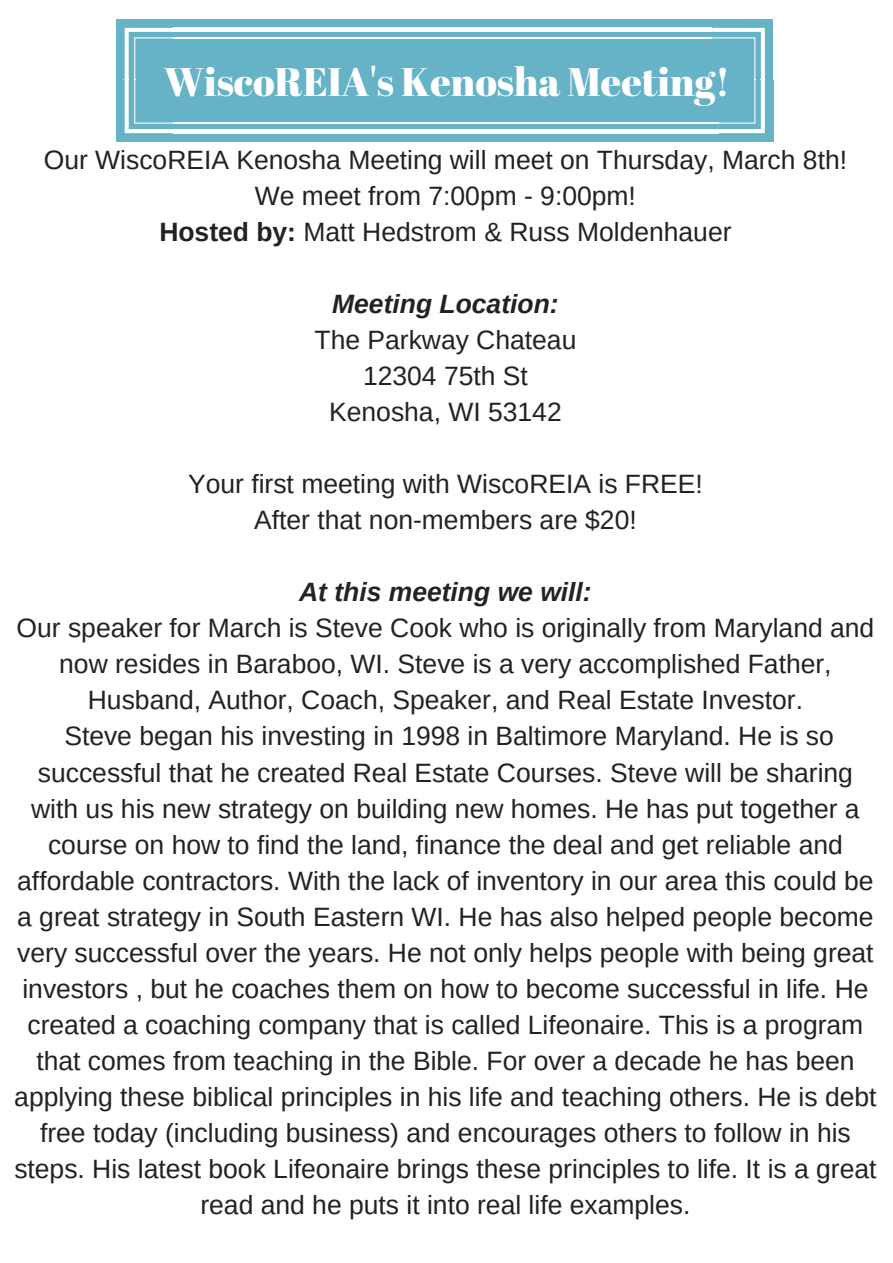
<style>
.page{position:relative;width:893px;height:1263px;background:#fff}
.page>*{position:absolute;margin:0;border:0;box-sizing:border-box;transform-origin:0 0}
.t1{font:39.75px "Abril Fatface";color:#fff}
.t2{font:26.55px/36px "Arimo";color:#222;text-align:center}
.t3{font:italic 700 26.55px "Arimo";color:#222}
.s1{font-weight:700}
</style>
<div class="page">
<div style="left:116px;top:20px;width:61px;height:61px;background:#66b2c6"></div>
<div style="left:176px;top:20px;width:543px;height:61px;background:#66b2c6"></div>
<hr style="left:173px;top:37px;width:543px;height:1px;background:#fff">
<hr style="left:173px;top:28px;width:543px;height:4px;background:#fff">
<div style="left:712px;top:20px;width:61px;height:61px;background:#66b2c6"></div>
<div style="left:116px;top:80px;width:61px;height:62px;background:#66b2c6"></div>
<svg style="left:125px;top:28px;width:52px;height:105px"></svg>
<div style="left:712px;top:80px;width:61px;height:62px;background:#66b2c6"></div>
<svg style="left:712px;top:28px;width:53px;height:105px"></svg>
<div style="left:175px;top:80px;width:542px;height:62px;background:#66b2c6"></div>
<hr style="left:173px;top:123px;width:546px;height:1px;background:#fff">
<hr style="left:173px;top:129px;width:546px;height:4px;background:#fff">
<h1 class="t1" style="left:164px;top:54px;width:568px">WiscoREIA's Kenosha Meeting!</h1>
<p class="t2" style="left:44px;top:142px;width:805px">Our WiscoREIA Kenosha Meeting will meet on Thursday, March 8th!<br>We meet from 7:00pm - 9:00pm!<br><span class="s1">Hosted by:</span> Matt Hedstrom &amp; Russ Moldenhauer</p>
<p class="t3" style="left:332px;top:289px;width:228px">Meeting Location:</p>
<p class="t2" style="left:314px;top:322px;width:263px">The Parkway Chateau<br>12304 75th St<br>Kenosha, WI 53142</p>
<p class="t2" style="left:188px;top:466px;width:516px">Your first meeting with WiscoREIA is FREE!<br>After that non-members are $20!</p>
<p class="t3" style="left:299px;top:577px;width:294px">At this meeting we will:</p>
<p class="t2" style="left:14px;top:610px;width:864px">Our speaker for March is Steve Cook who is originally from Maryland and now resides in Baraboo, WI. Steve is a very accomplished Father, Husband, Author, Coach, Speaker, and Real Estate Investor.<br>Steve began his investing in 1998 in Baltimore Maryland. He is so successful that he created Real Estate Courses. Steve will be sharing with us his new strategy on building new homes. He has put together a course on how to find the land, finance the deal and get reliable and affordable contractors. With the lack of inventory in our area this could be a great strategy in South Eastern WI. He has also helped people become very successful over the years. He not only helps people with being great investors , but he coaches them on how to become successful in life. He created a coaching company that is called Lifeonaire. This is a program that comes from teaching in the Bible. For over a decade he has been applying these biblical principles in his life and teaching others. He is debt free today (including business) and encourages others to follow in his steps. His latest book Lifeonaire brings these principles to life. It is a great read and he puts it into real life examples.</p>
</div>
